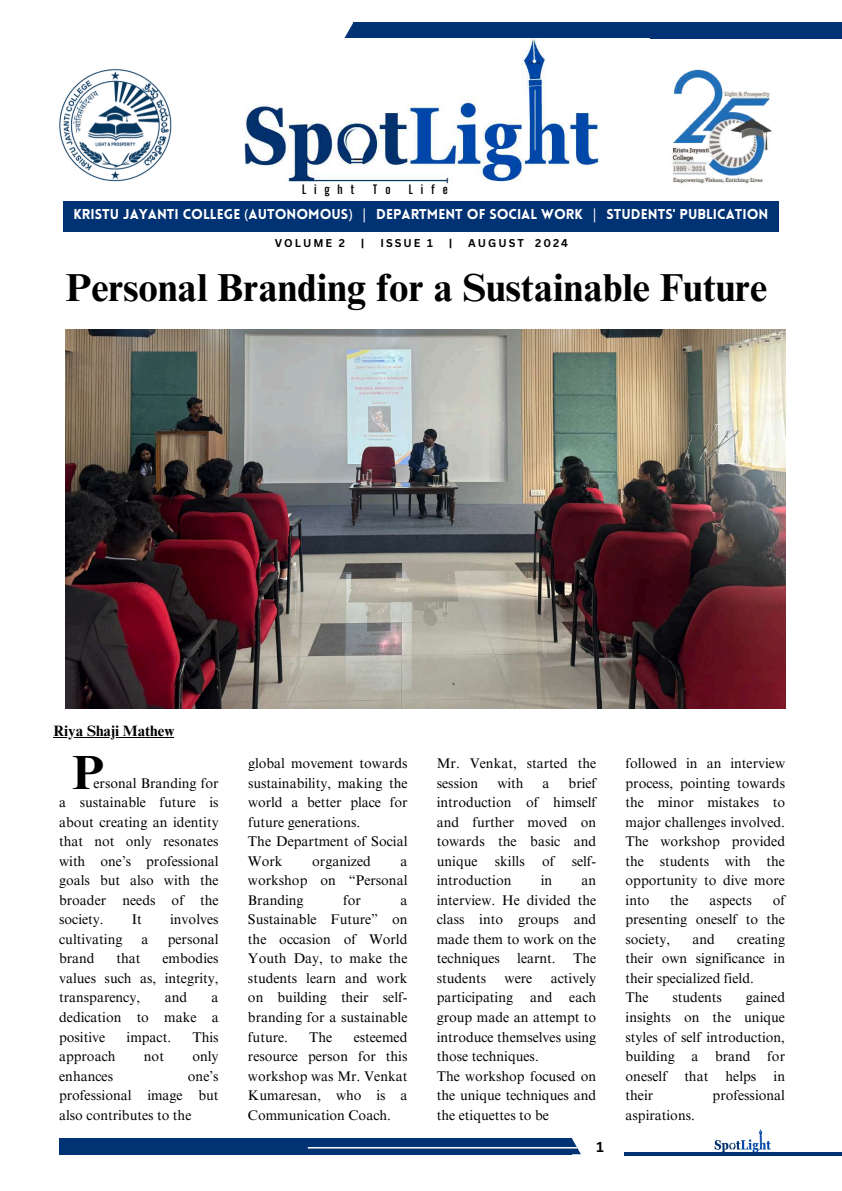
<style>
.page{position:relative;width:842px;height:1191px;background:#fff}
.page>*{position:absolute;margin:0;border:0;box-sizing:border-box;transform-origin:0 0}
.t1{font:700 48px "Times NRMT Pro";color:#000}
.t2{font:700 39px "Times NRMT Pro";color:#000}
.t3{font:700 15px "Times NRMT Pro";color:#000}
.t4{font:14px/19.5px "Times NRMT Pro";color:#000;text-align:justify}
.t5{font:900 14px "Lovelo";color:#fff}
.t6{font:700 14px "Canva Sans";color:#000}
.t7{font:700 12px "Big Shoulders Display";letter-spacing:.655em;color:#000}
.t8{font:700 11px "Canva Sans";letter-spacing:.185em;color:#000}
.s1{font-family:"Noto Sans";font-weight:400}
</style>
<div class="page">
<img style="left:714px;top:1129px;width:57px;height:23px">
<svg style="left:572px;top:1138px;width:9px;height:16px"></svg>
<div style="left:59px;top:1138px;width:513px;height:16px;background:#013273"></div>
<hr style="left:624px;top:1152px;width:218px;height:3px;background:#013273">
<hr style="left:308px;top:1146px;width:269px;height:2px;background:#fff">
<svg style="left:344px;top:23px;width:9px;height:15px"></svg>
<div style="left:353px;top:22px;width:489px;height:16px;background:#013273"></div>
<img style="left:59px;top:68px;width:113px;height:114px">
<img style="left:244px;top:38px;width:355px;height:146px">
<div style="left:63px;top:201px;width:716px;height:31px;background:#013273"></div>
<img style="left:672px;top:69px;width:100px;height:115px">
<img style="left:65px;top:329px;width:720px;height:379px">
<hr style="left:53px;top:736px;width:121px;height:1px;background:#000">
<p class="t7" style="left:302px;top:182px;width:54px">Light</p>
<p class="t7" style="left:373px;top:182px;width:19px">T o</p>
<p class="t7" style="left:409px;top:182px;width:41px">Life</p>
<p class="t5" style="left:74px;top:209px;width:696px">KRISTU JAYANTI COLLEGE <span class="s1">(</span>AUTONOMOUS<span class="s1">) |</span> DEPARTMENT OF SOCIAL WORK <span class="s1">|</span> STUDENTS' pUBLICATION</p>
<p class="t8" style="left:275px;top:235px;width:72px">VOLUME 2</p>
<p class="t8" style="left:361px;top:235px;width:5px">|</p>
<p class="t8" style="left:380px;top:235px;width:54px">ISSUE 1</p>
<p class="t8" style="left:449px;top:235px;width:5px">|</p>
<p class="t8" style="left:468px;top:235px;width:101px">AUGUST 2024</p>
<h2 class="t2" style="left:65px;top:273px;width:703px">Personal Branding for a Sustainable Future</h2>
<p class="t3" style="left:53px;top:725px;width:122px">Riya Shaji Mathew</p>
<p class="t4" style="left:59px;top:775px;width:161px;text-indent:34px">ersonal Branding for a sustainable future is about creating an identity that not only resonates with one’s professional goals but also with the broader needs of the society.</p>
<h1 class="t1" style="left:72px;top:754px;width:34px">P</h1>
<p class="t4" style="left:132px;top:911px;width:12px">It</p>
<p class="t4" style="left:170px;top:911px;width:50px">involves</p>
<p class="t4" style="left:59px;top:931px;width:65px">cultivating</p>
<p class="t4" style="left:142px;top:931px;width:8px">a</p>
<p class="t4" style="left:168px;top:931px;width:52px">personal</p>
<p class="t4" style="left:59px;top:950px;width:37px">brand</p>
<p class="t4" style="left:117px;top:950px;width:26px">that</p>
<p class="t4" style="left:59px;top:950px;width:161px;text-indent:103px">embodies values such as, integrity, transparency,</p>
<p class="t4" style="left:165px;top:989px;width:24px">and</p>
<p class="t4" style="left:59px;top:989px;width:161px;text-indent:153px">a dedication to make a positive</p>
<p class="t4" style="left:127px;top:1028px;width:46px">impact.</p>
<p class="t4" style="left:192px;top:1028px;width:28px">This</p>
<p class="t4" style="left:59px;top:1048px;width:58px">approach</p>
<p class="t4" style="left:144px;top:1048px;width:22px">not</p>
<p class="t4" style="left:192px;top:1048px;width:28px">only</p>
<p class="t4" style="left:59px;top:1067px;width:55px">enhances</p>
<p class="t4" style="left:59px;top:1067px;width:161px;text-indent:129px">one’s professional image but also contributes to the</p>
<p class="t4" style="left:248px;top:755px;width:161px">global movement towards sustainability, making the world a better place for future generations.</p>
<p class="t4" style="left:437px;top:755px;width:161px">Mr. Venkat, started the session</p>
<p class="t4" style="left:437px;top:775px;width:161px;text-indent:132px">brief introduction of himself and further moved on towards the basic and unique skills of self&shy;introduction</p>
<p class="t4" style="left:497px;top:775px;width:28px">with</p>
<p class="t4" style="left:543px;top:775px;width:8px">a</p>
<p class="t4" style="left:248px;top:833px;width:161px">The Department of Social<br>Work</p>
<p class="t4" style="left:312px;top:853px;width:60px">organized</p>
<p class="t4" style="left:248px;top:853px;width:161px;text-indent:153px">a workshop on “Personal Branding</p>
<p class="t4" style="left:541px;top:872px;width:13px">in</p>
<p class="t4" style="left:437px;top:872px;width:161px;text-indent:145px">an interview. He divided the class into groups and made them to work on the techniques learnt. The students</p>
<p class="t4" style="left:343px;top:892px;width:19px">for</p>
<p class="t4" style="left:248px;top:892px;width:161px;text-indent:152px">a Sustainable Future” on the occasion of World Youth Day, to make the students learn and work on building their self&shy;branding for a sustainable future.</p>
<p class="t4" style="left:437px;top:970px;width:161px;text-indent:114px">actively participating and each group made an attempt to introduce themselves using those techniques.</p>
<p class="t4" style="left:505px;top:970px;width:29px">were</p>
<p class="t4" style="left:248px;top:1028px;width:161px;text-indent:106px">esteemed resource person for this workshop was Mr. Venkat Kumaresan, who is a Communication Coach.</p>
<p class="t4" style="left:309px;top:1028px;width:25px">The</p>
<p class="t4" style="left:437px;top:1067px;width:161px">The workshop focused on the unique techniques and the etiquettes to be</p>
<p class="t6" style="left:596px;top:1137px;width:9px">1</p>
<p class="t4" style="left:626px;top:755px;width:161px">followed in an interview process, pointing towards the minor mistakes to major challenges involved.<br>The workshop provided the students with the opportunity to dive more into</p>
<p class="t4" style="left:626px;top:892px;width:161px;text-indent:147px">of presenting oneself to the society,</p>
<p class="t4" style="left:670px;top:892px;width:20px">the</p>
<p class="t4" style="left:709px;top:892px;width:44px">aspects</p>
<p class="t4" style="left:626px;top:931px;width:161px;text-align:left;text-indent:112px">creating their own significance in their specialized field.<br>The</p>
<p class="t4" style="left:692px;top:931px;width:24px">and</p>
<p class="t4" style="left:626px;top:989px;width:161px;text-indent:120px">gained insights on the unique styles of self introduction, building a brand for oneself that helps in their</p>
<p class="t4" style="left:672px;top:989px;width:51px">students</p>
<p class="t4" style="left:713px;top:1087px;width:74px">professional</p>
<p class="t4" style="left:626px;top:1106px;width:71px">aspirations.</p>
</div>
